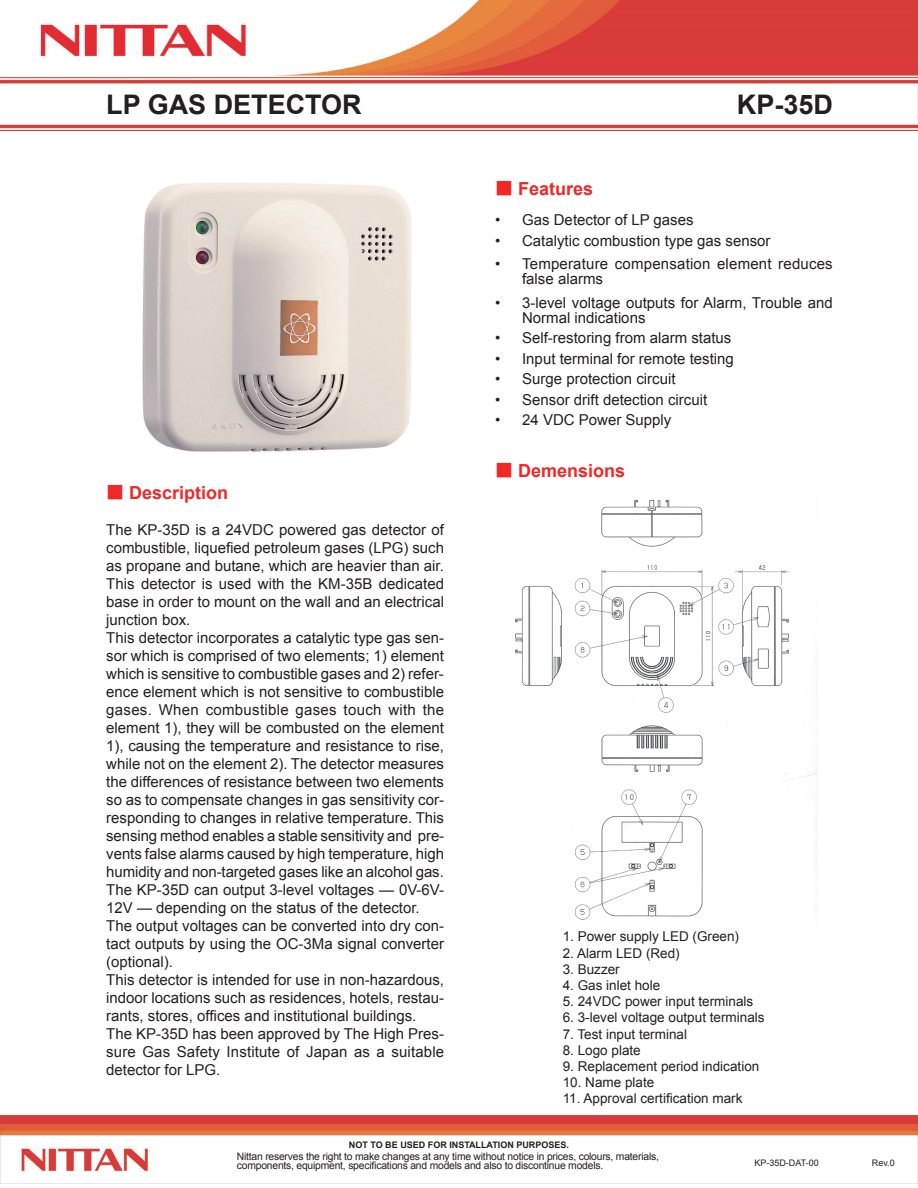
<style>
.page{position:relative;width:918px;height:1188px;background:#fff}
.page>*{position:absolute;margin:0;border:0;box-sizing:border-box;transform-origin:0 0}
.t1{font:700 27px "Arial";color:#231f20}
.t2{font:700 18px "Arial";color:#ee2928}
.t3{font:15px/18px "Arial";color:#231f20}
.t4{font:13.5px "Arial";color:#231f20}
.t5{font:10.35px/9px "Arial";letter-spacing:-.02em;color:#231f20}
.t6{font:700 9px "Arial";color:#231f20}
.t7{font:9px "Arial";color:#231f20}
.s1{font-family:"Koz Min Pr 6 N";font-weight:400}
</style>
<div class="page">
<img style="left:0;top:1px;width:918px;height:129px">
<img style="left:142px;top:183px;width:269px;height:268px">
<img style="left:0;top:1116px;width:918px;height:68px">
<div style="left:674px;top:1151px;width:145px;height:23px;background:#fff"></div>
<div style="left:828px;top:1151px;width:67px;height:23px;background:#fff"></div>
<img style="left:515px;top:499px;width:302px;height:421px">
<h1 class="t1" style="left:106px;top:87px;width:257px">LP GAS DETECTOR</h1>
<h1 class="t1" style="left:737px;top:87px;width:98px">KP-35D</h1>
<p class="t2" style="left:106px;top:481px;width:124px"><span class="s1">■</span> Description</p>
<p class="t3" style="left:106px;top:521px;width:339px">The KP-35D is a 24VDC powered gas detector of combustible, liquefied petroleum gases (LPG) such as propane and butane, which are heavier than air.<br>This detector is used with the KM-35B dedicated base in order to mount on the wall and an electrical junction box.<br>This detector incorporates a catalytic type gas sen&shy;sor which is comprised of two elements; 1) element which is sensitive to combustible gases and 2) refer&shy;ence element which is not sensitive to combustible gases. When combustible gases touch with the element 1), they will be combusted on the element 1), causing the temperature and resistance to rise, while not on the element 2). The detector measures the differences of resistance between two elements so as to compensate changes in gas sensitivity cor&shy;responding to changes in relative temperature. This sensing method enables a stable sensitivity and pre&shy;vents false alarms caused by high temperature, high humidity and non-targeted gases like an alcohol gas.<br>The KP-35D can output 3-level voltages — 0V-6V-12V — depending on the status of the detector.<br>The output voltages can be converted into dry con&shy;tact outputs by using the OC-3Ma signal converter (optional).<br>This detector is intended for use in non-hazardous, indoor locations such as residences, hotels, restau&shy;rants, stores, offices and institutional buildings.<br>The KP-35D has been approved by The High Pres&shy;sure Gas Safety Institute of Japan as a suitable detector for LPG.</p>
<p class="t2" style="left:495px;top:177px;width:100px"><span class="s1">■</span> Features</p>
<p class="t3" style="left:495px;top:211px;width:200px">• Gas Detector of LP gases</p>
<p class="t3" style="left:495px;top:232px;width:277px">• Catalytic combustion type gas sensor</p>
<p class="t3" style="left:522px;top:257px;width:312px;line-height:15px;text-indent:-27px">• Temperature compensation element reduces false alarms</p>
<p class="t3" style="left:522px;top:295px;width:312px;line-height:15px;text-indent:-27px">• 3-level voltage outputs for Alarm, Trouble and<br>Normal indications</p>
<p class="t3" style="left:495px;top:329px;width:238px">• Self-restoring from alarm status</p>
<p class="t3" style="left:495px;top:350px;width:240px">• Input terminal for remote testing</p>
<p class="t3" style="left:495px;top:370px;width:182px">• Surge protection circuit</p>
<p class="t3" style="left:495px;top:391px;width:214px">• Sensor drift detection circuit</p>
<p class="t3" style="left:495px;top:411px;width:178px">• 24 VDC Power Supply</p>
<p class="t2" style="left:495px;top:459px;width:132px"><span class="s1">■</span> Demensions</p>
<p class="t4" style="left:563px;top:928px;width:178px">1. Power supply LED (Green)</p>
<p class="t4" style="left:563px;top:944px;width:119px">2. Alarm LED (Red)</p>
<p class="t4" style="left:563px;top:960px;width:59px">3. Buzzer</p>
<p class="t4" style="left:563px;top:976px;width:99px">4. Gas inlet hole</p>
<p class="t4" style="left:563px;top:993px;width:192px">5. 24VDC power input terminals</p>
<p class="t4" style="left:563px;top:1009px;width:203px">6. 3-level voltage output terminals</p>
<p class="t4" style="left:563px;top:1025px;width:126px">7. Test input terminal</p>
<p class="t4" style="left:563px;top:1041px;width:80px">8. Logo plate</p>
<p class="t4" style="left:563px;top:1057px;width:198px">9. Replacement period indication</p>
<p class="t4" style="left:563px;top:1074px;width:93px">10. Name plate</p>
<p class="t4" style="left:563px;top:1090px;width:181px">11. Approval certification mark</p>
<p class="t6" style="left:349px;top:1139px;width:222px">NOT TO BE USED FOR INSTALLATION PURPOSES.</p>
<p class="t5" style="left:237px;top:1152px;width:424px">Nittan reserves the right to make changes at any time without notice in prices, colours, materials, components, equipment, specifications and models and also to discontinue models.</p>
<p class="t7" style="left:754px;top:1157px;width:66px">KP-35D-DAT-00</p>
<p class="t7" style="left:872px;top:1157px;width:24px">Rev.0</p>
</div>
